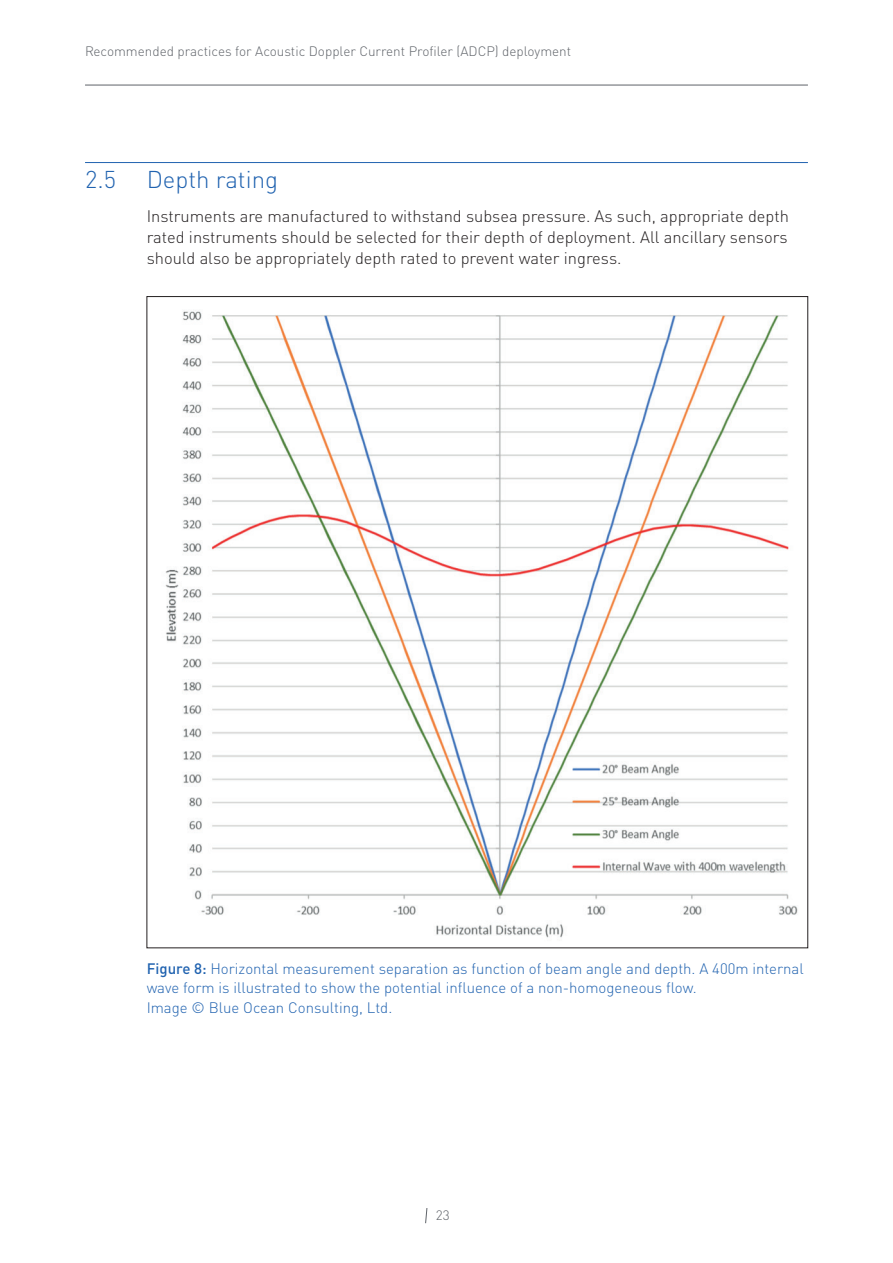
<style>
.page{position:relative;width:893px;height:1263px;background:#fff}
.page>*{position:absolute;margin:0;border:0;box-sizing:border-box;transform-origin:0 0}
.t1{font:300 24px "DIN Pro";color:#2163b0}
.t2{font:300 16.5px/21px "DIN Pro";color:#231f20;text-align:justify}
.t3{font:300 15px/19.5px "DIN Pro";color:#2163b0}
.t4{font:300 13.5px "DIN Pro";color:#5f6369}
.s1{font-weight:500}
</style>
<div class="page">
<hr style="left:85px;top:162px;width:723px;height:1px;background:#2163b0">
<img style="left:165px;top:310px;width:633px;height:628px">
<svg style="left:425px;top:1208px;width:3px;height:16px"></svg>
<hr style="left:85px;top:85px;width:723px;height:1px;background:#5f6369">
<p class="t4" style="left:85px;top:41px;width:488px">Recommended practices for Acoustic Doppler Current Profiler (ADCP) deployment</p>
<h1 class="t1" style="left:85px;top:161px;width:33px">2.5</h1>
<h1 class="t1" style="left:147px;top:161px;width:133px">Depth rating</h1>
<p class="t2" style="left:147px;top:204px;width:644px">Instruments are manufactured to withstand subsea pressure. As such, appropriate depth rated instruments should be selected for their depth of deployment. All ancillary sensors should also be appropriately depth rated to prevent water ingress.</p>
<p class="t3" style="left:147px;top:957px;width:659px"><span class="s1">Figure 8:</span> Horizontal measurement separation as function of beam angle and depth. A 400m internal wave form is illustrated to show the potential influence of a non-homogeneous flow.<br>Image © Blue Ocean Consulting, Ltd.</p>
<p class="t4" style="left:436px;top:1205px;width:15px">23</p>
</div>
